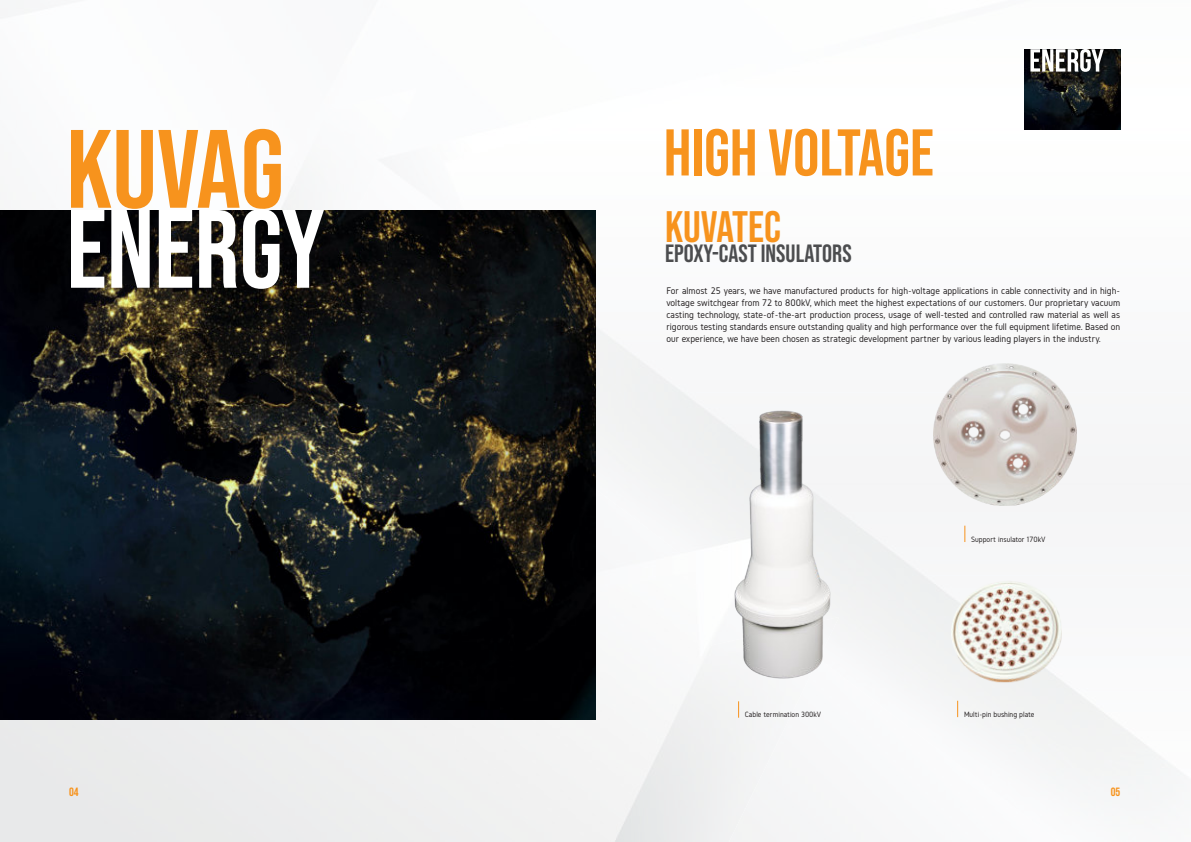
<style>
.page{position:relative;width:1191px;height:842px;background:#fff}
.page>*{position:absolute;margin:0;border:0;box-sizing:border-box;transform-origin:0 0}
.t1{font:111.1px "Bebas Neue";color:#fff}
.t2{font:111.1px "Bebas Neue";color:#f7931d}
.t3{font:65.9px "Bebas Neue";color:#f7931d}
.t4{font:44px "Bebas Neue";color:#f7931d}
.t5{font:25px "Bebas Neue";color:#4c4d4f}
.t6{font:12px "Bebas Neue";color:#f7931d}
.t7{font:10px/12px "Gidole";color:#231f20;text-align:justify}
.t8{font:8px "Gidole";color:#231f20}
</style>
<div class="page">
<img style="left:0;top:12px;width:1191px;height:830px">
<img style="left:0;top:210px;width:595px;height:509px">
<img style="left:1024px;top:49px;width:96px;height:81px">
<svg style="left:1030px;top:49px;width:73px;height:23px"></svg>
<img style="left:734px;top:410px;width:96px;height:269px">
<img style="left:933px;top:363px;width:143px;height:142px">
<img style="left:951px;top:575px;width:111px;height:108px">
<svg style="left:738px;top:701px;width:1px;height:17px"></svg>
<svg style="left:964px;top:526px;width:1px;height:16px"></svg>
<svg style="left:957px;top:701px;width:1px;height:16px"></svg>
<h2 class="t3" style="left:664px;top:126px;width:272px">HIGH VOLTAGE</h2>
<h1 class="t2" style="left:66px;top:124px;width:219px">KUVAG</h1>
<h1 class="t1" style="left:66px;top:204px;width:260px">ENERGY</h1>
<h3 class="t4" style="left:665px;top:209px;width:117px">KUVATEC</h3>
<h3 class="t5" style="left:665px;top:243px;width:188px">EPOXY-CAST INSULATORS</h3>
<p class="t7" style="left:666px;top:285px;width:455px">For almost 25 years, we have manufactured products for high-voltage applications in cable connectivity and in high&shy;voltage switchgear from 72 to 800kV, which meet the highest expectations of our customers. Our proprietary vacuum casting technology, state-of-the-art production process, usage of well-tested and controlled raw material as well as rigorous testing standards ensure outstanding quality and high performance over the full equipment lifetime. Based on our experience, we have been chosen as strategic development partner by various leading players in the industry.</p>
<p class="t8" style="left:745px;top:712px;width:78px">Cable termination 300kV</p>
<p class="t8" style="left:971px;top:536px;width:76px">Support insulator 170kV</p>
<p class="t8" style="left:964px;top:711px;width:72px">Multi-pin bushing plate</p>
<p class="t6" style="left:69px;top:787px;width:11px">04</p>
<p class="t6" style="left:1110px;top:787px;width:11px">05</p>
</div>
